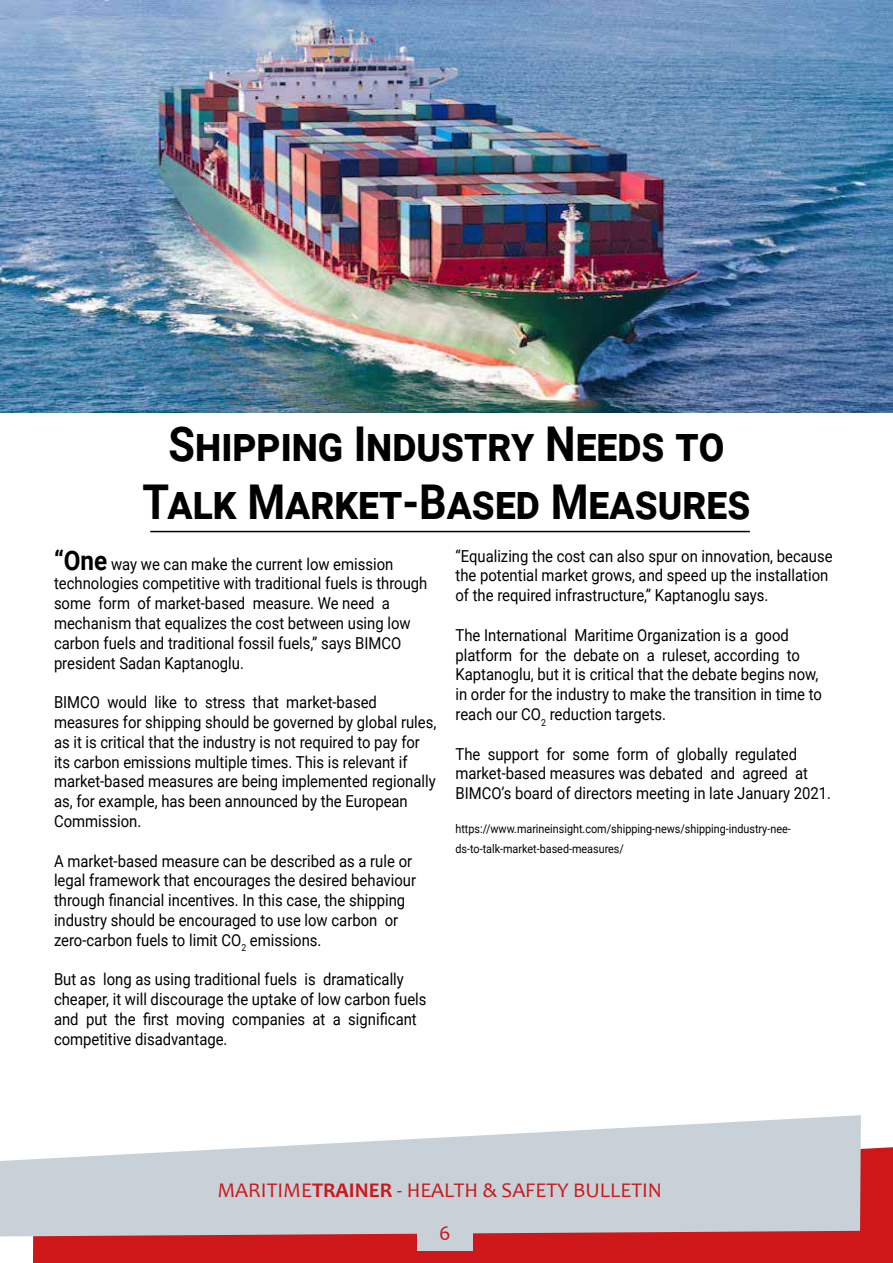
<style>
.page{position:relative;width:893px;height:1263px;background:#fff}
.page>*{position:absolute;margin:0;border:0;box-sizing:border-box;transform-origin:0 0}
.t1{font:700 48px/57.6px "Roboto";color:#000;text-align:center;scale:.9 1}
.t2{font:21px/42.9px "Candara";color:#cd1719;text-align:center}
.t3{font:16.5px/19.8px "Roboto";color:#000;scale:.9 1}
.t4{font:12px/19.8px "Roboto";color:#000;scale:.9 1}
.s1{font-weight:700;font-size:27px}
.s2{font-weight:700}
</style>
<div class="page">
<div style="left:33px;top:1147px;width:860px;height:116px;background:#cd1719"></div>
<svg style="left:0;top:1115px;width:861px;height:121px;fill:#c8d1d7"></svg>
<div style="left:417px;top:1213px;width:56px;height:37px;background:#c8d1d7"></div>
<hr style="left:150px;top:531px;width:600px;height:1px;background:#000">
<img style="left:0;top:0;width:892px;height:412px">
<h1 class="t1" style="left:143px;top:414px;width:677px">Shipping Industry Needs to<br>Talk Market-Based Measures</h1>
<p class="t3" style="left:54px;top:553px;width:416px"><span class="s1">“One</span> way we can make the current low emission technologies competitive with traditional fuels is through some form of market-based measure. We need a mechanism that equalizes the cost between using low carbon fuels and traditional fossil fuels,” says BIMCO president Sadan Kaptanoglu.</p>
<p class="t3" style="left:54px;top:692px;width:426px">BIMCO would like to stress that market-based measures for shipping should be governed by global rules, as it is critical that the industry is not required to pay for its carbon emissions multiple times. This is relevant if market-based measures are being implemented regionally as, for example, has been announced by the European Commission.</p>
<p class="t3" style="left:54px;top:850px;width:404px">A market-based measure can be described as a rule or legal framework that encourages the desired behaviour through financial incentives. In this case, the shipping industry should be encouraged to use low carbon or zero-carbon fuels to limit CO<sub>2</sub> emissions.</p>
<p class="t3" style="left:54px;top:969px;width:415px">But as long as using traditional fuels is dramatically cheaper, it will discourage the uptake of low carbon fuels and put the first moving companies at a significant competitive disadvantage.</p>
<p class="t3" style="left:455px;top:545px;width:420px">“Equalizing the cost can also spur on innovation, because the potential market grows, and speed up the installation of the required infrastructure,” Kaptanoglu says.</p>
<p class="t3" style="left:455px;top:624px;width:409px">The International Maritime Organization is a good platform for the debate on a ruleset, according to Kaptanoglu, but it is critical that the debate begins now, in order for the industry to make the transition in time to reach our CO<sub>2</sub> reduction targets.</p>
<p class="t3" style="left:455px;top:743px;width:419px">The support for some form of globally regulated market-based measures was debated and agreed at<br>BIMCO’s board of directors meeting in late January 2021.</p>
<p class="t4" style="left:455px;top:819px;width:374px">https://www.marineinsight.com/shipping-news/shipping-industry-nee&shy;ds-to-talk-market-based-measures/</p>
<p class="t2" style="left:217px;top:1168px;width:446px">MARITIME<span class="s2">TRAINER</span> - HEALTH &amp; SAFETY BULLETIN<br>6</p>
</div>
